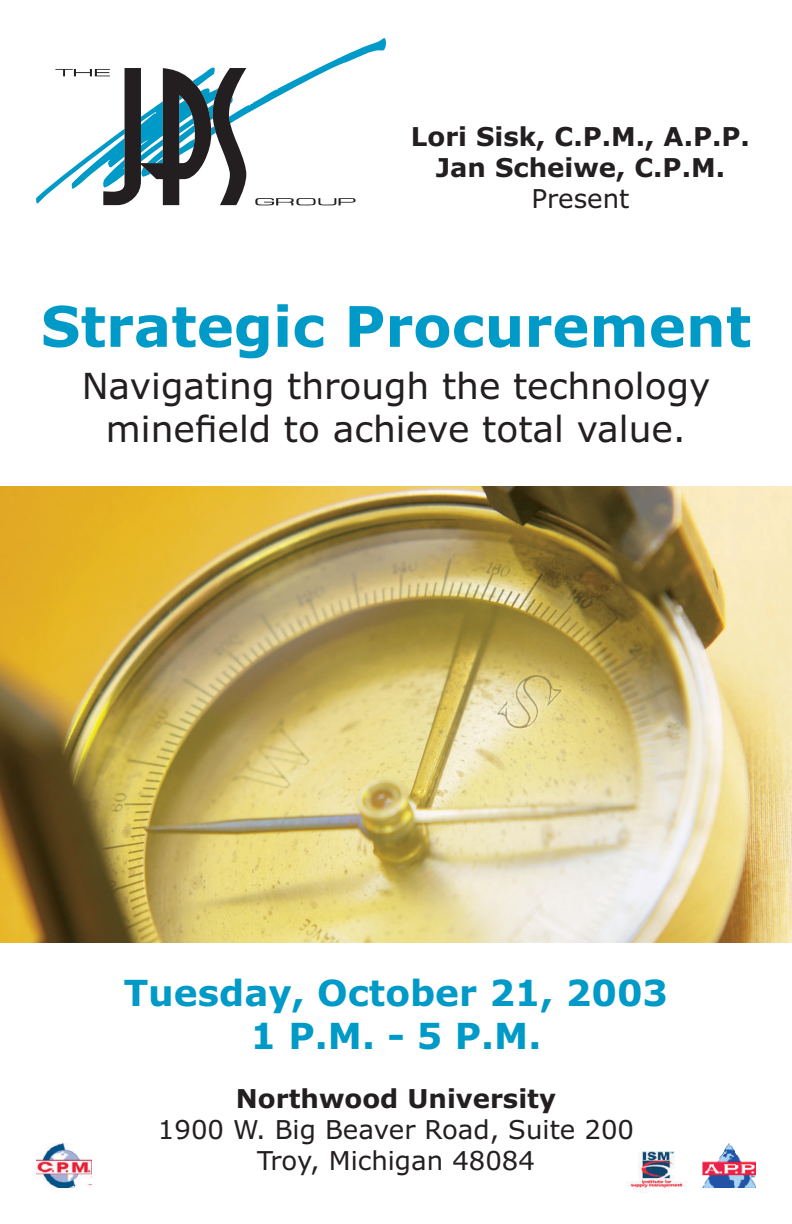
<style>
.page{position:relative;width:792px;height:1224px;background:#fff}
.page>*{position:absolute;margin:0;border:0;box-sizing:border-box;transform-origin:0 0}
.t1{font:700 56px "Verdana";color:#009ac8}
.t2{font:36px/43.2px "Verdana";color:#231f20;text-align:center}
.t3{font:700 36px/43.2px "Verdana";color:#009ac8;text-align:center}
.t4{font:700 26px/31.2px "Verdana";color:#231f20;text-align:center}
.t5{font:26px/31.2px "Verdana";color:#231f20;text-align:center}
</style>
<div class="page">
<img style="left:0;top:486px;width:792px;height:457px">
<svg style="left:36px;top:38px;width:350px;height:166px"></svg>
<svg style="left:255px;top:198px;width:101px;height:7px"></svg>
<svg style="left:55px;top:68px;width:191px;height:137px"></svg>
<img style="left:36px;top:1143px;width:55px;height:45px">
<img style="left:702px;top:1143px;width:54px;height:45px">
<img style="left:627px;top:1151px;width:60px;height:42px">
<p class="t4" style="left:411px;top:123px;width:341px">Lori Sisk, C.P.M., A.P.P.<br>Jan Scheiwe, C.P.M.</p>
<p class="t5" style="left:532px;top:185px;width:100px">Present</p>
<h1 class="t1" style="left:41px;top:304px;width:712px">Strategic Procurement</h1>
<p class="t2" style="left:82px;top:367px;width:630px">Navigating through the technology minefield to achieve total value.</p>
<p class="t3" style="left:124px;top:975px;width:546px">Tuesday, October 21, 2003<br>1 P.M. - 5 P.M.</p>
<p class="t4" style="left:236px;top:1085px;width:322px">Northwood University</p>
<p class="t5" style="left:158px;top:1116px;width:478px">1900 W. Big Beaver Road, Suite 200<br>Troy, Michigan 48084</p>
</div>
